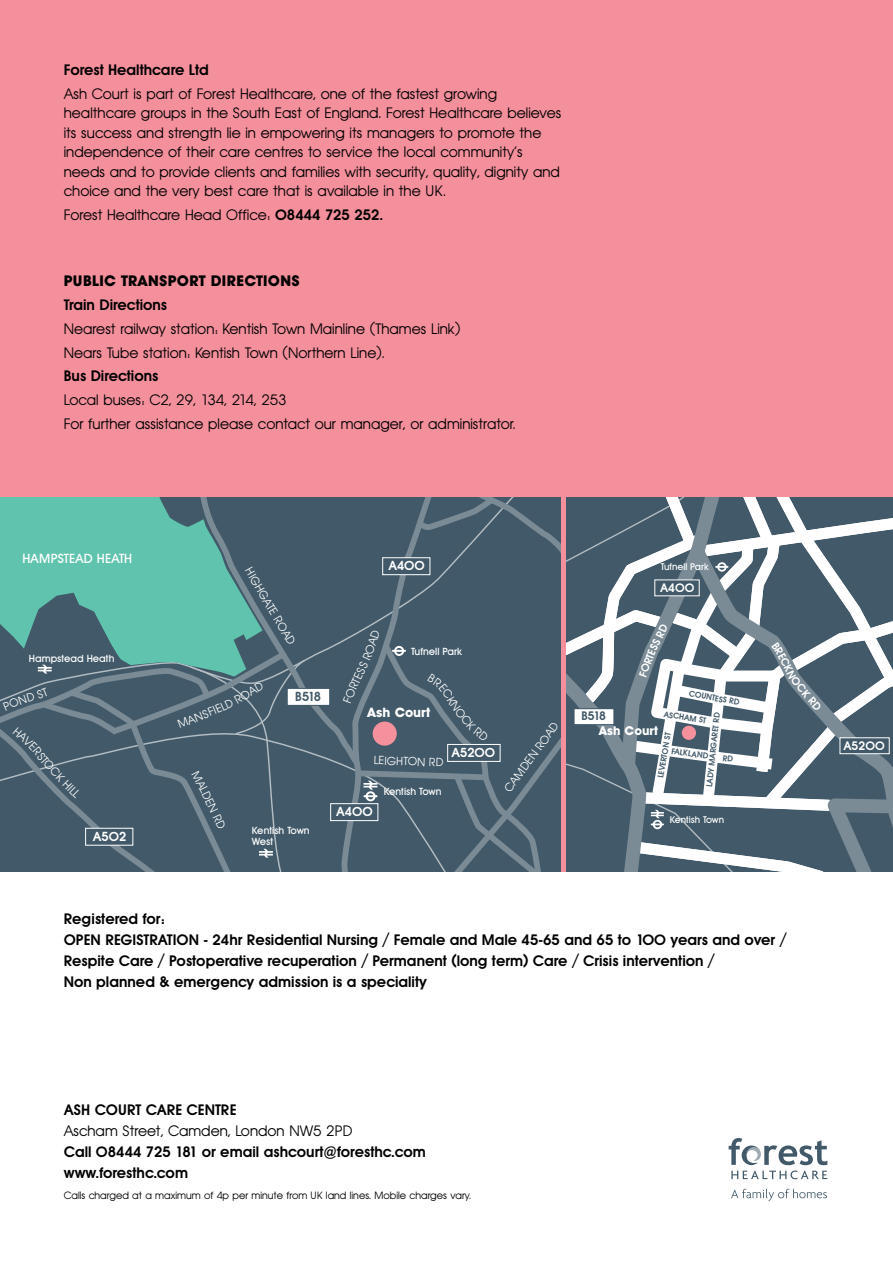
<style>
.page{position:relative;width:893px;height:1263px;background:#fff}
.page>*{position:absolute;margin:0;border:0;box-sizing:border-box;transform-origin:0 0}
.t1{font:15px/19.5px "Avant Garde BQ";color:#000}
.t2{font:600 15px/21px "Avant Garde BQ";color:#000}
.t3{font:700 15px "Avant Garde BQ";letter-spacing:.02em;color:#000}
.t4{font:500 13.2px "Avant Garde Two BQ";color:#fff}
.t5{font:700 13.2px "Avant Garde Two BQ";color:#fff}
.t6{font:600 13.05px "Avant Garde BQ";color:#fff}
.t7{font:600 13.05px "Avant Garde BQ";color:#415968}
.t8{font:700 12.3px "Avant Garde Two BQ";color:#fff}
.t9{font:600 12.15px "Avant Garde BQ";color:#fff}
.t10{font:600 12.15px "Avant Garde BQ";color:#415968}
.t11{font:11.7px "Avant Garde Two BQ";color:#fff}
.t12{font:10.5px "Avant Garde BQ";color:#000}
.t13{font:500 10.2px/10.9px "Avant Garde BQ";color:#fff}
.t14{font:500 9.6px "Avant Garde BQ";color:#fff}
.t15{font:600 8.25px "Avant Garde Two BQ";color:#415968}
.s1{font-weight:600}
</style>
<div class="page">
<div style="left:0;top:0;width:893px;height:872px;background:#f48f9c"></div>
<svg style="left:731px;top:1189px;width:96px;height:12px"></svg>
<svg style="left:729px;top:1138px;width:98px;height:41px"></svg>
<svg style="left:0;top:497px;width:560px;height:375px;background:#4c6e77"></svg>
<svg style="left:567px;top:497px;width:326px;height:375px;background:#72848f"></svg>
<p class="t2" style="left:64px;top:60px;width:147px">Forest Healthcare Ltd</p>
<p class="t1" style="left:64px;top:84px;width:499px">Ash Court is part of Forest Healthcare, one of the fastest growing healthcare groups in the South East of England. Forest Healthcare believes its success and strength lie in empowering its managers to promote the independence of their care centres to service the local community’s needs and to provide clients and families with security, quality, dignity and choice and the very best care that is available in the UK.</p>
<p class="t1" style="left:64px;top:205px;width:321px">Forest Healthcare Head Office: <span class="s1">08444 725 252.</span></p>
<p class="t3" style="left:64px;top:272px;width:237px">PUBLIC TRANSPORT DIRECTIONS</p>
<p class="t2" style="left:64px;top:295px;width:105px">Train Directions</p>
<p class="t1" style="left:64px;top:317px;width:398px;line-height:23.7px">Nearest railway station: Kentish Town Mainline (Thames Link)<br>Nears Tube station: Kentish Town (Northern Line).</p>
<p class="t2" style="left:64px;top:366px;width:96px">Bus Directions</p>
<p class="t1" style="left:64px;top:388px;width:453px;line-height:23.7px">Local buses: C2, 29, 134, 214, 253<br>For further assistance please contact our manager, or administrator.</p>
<p class="t4" style="left:22px;top:551px;width:111px">HAMPSTEAD HEATH</p>
<p class="t13" style="left:29px;top:654px;width:87px">Hampstead Heath</p>
<p class="t6" style="left:93px;top:830px;width:35px">A502</p>
<p class="t11" style="left:206px;top:778px;width:28px;rotate:64deg">ALDE</p>
<p class="t11" style="left:259px;top:573px;width:35px;rotate:60deg">GHGA</p>
<p class="t11" style="left:275px;top:601px;width:47px;rotate:59deg">TE ROAD</p>
<p class="t7" style="left:295px;top:690px;width:27px">B518</p>
<p class="t13" style="left:252px;top:826px;width:59px">Kentish Town<br>West</p>
<p class="t6" style="left:388px;top:559px;width:38px">A400</p>
<p class="t13" style="left:411px;top:647px;width:52px">Tufnell Park</p>
<p class="t5" style="left:367px;top:705px;width:65px">Ash Court</p>
<p class="t11" style="left:374px;top:753px;width:71px;rotate:2deg">LEIGHTON RD</p>
<p class="t6" style="left:451px;top:746px;width:45px">A5200</p>
<p class="t6" style="left:336px;top:805px;width:38px">A400</p>
<p class="t13" style="left:384px;top:787px;width:59px">Kentish Town</p>
<p class="t11" style="left:501px;top:787px;width:85px;rotate:-54deg">CAMDEN ROAD</p>
<p class="t14" style="left:661px;top:563px;width:49px">Tufnell Park</p>
<p class="t9" style="left:660px;top:581px;width:36px">A400</p>
<p class="t15" style="left:690px;top:688px;width:32px;rotate:11deg">COUNTE</p>
<p class="t15" style="left:720px;top:694px;width:22px;rotate:10deg">SS RD</p>
<p class="t15" style="left:665px;top:709px;width:44px;rotate:9deg">ASCHAM ST</p>
<p class="t10" style="left:582px;top:710px;width:26px">B518</p>
<p class="t15" style="left:705px;top:786px;width:77px;rotate:-84deg">LADY MARGARET RD</p>
<p class="t8" style="left:598px;top:724px;width:61px">Ash Court</p>
<p class="t15" style="left:656px;top:777px;width:47px;rotate:-80deg">LEVERTON ST</p>
<p class="t15" style="left:672px;top:746px;width:39px;rotate:8deg">FALKLAND</p>
<p class="t14" style="left:670px;top:817px;width:56px">Kentish Town</p>
<p class="t2" style="left:64px;top:909px;width:724px">Registered for:<br>OPEN REGISTRATION - 24hr Residential Nursing / Female and Male 45-65 and 65 to 100 years and over / Respite Care / Postoperative recuperation / Permanent (long term) Care / Crisis intervention /<br>Non planned &amp; emergency admission is a speciality</p>
<p class="t2" style="left:64px;top:1100px;width:174px">ASH COURT CARE CENTRE</p>
<p class="t1" style="left:64px;top:1121px;width:290px">Ascham Street, Camden, London NW5 2PD</p>
<p class="t2" style="left:64px;top:1142px;width:364px">Call 08444 725 181 or email ashcourt@foresthc.com www.foresthc.com</p>
<p class="t12" style="left:64px;top:1190px;width:409px">Calls charged at a maximum of 4p per minute from UK land lines. Mobile charges vary.</p>
<p class="t9" style="left:843px;top:739px;width:43px">A5200</p>
</div>
